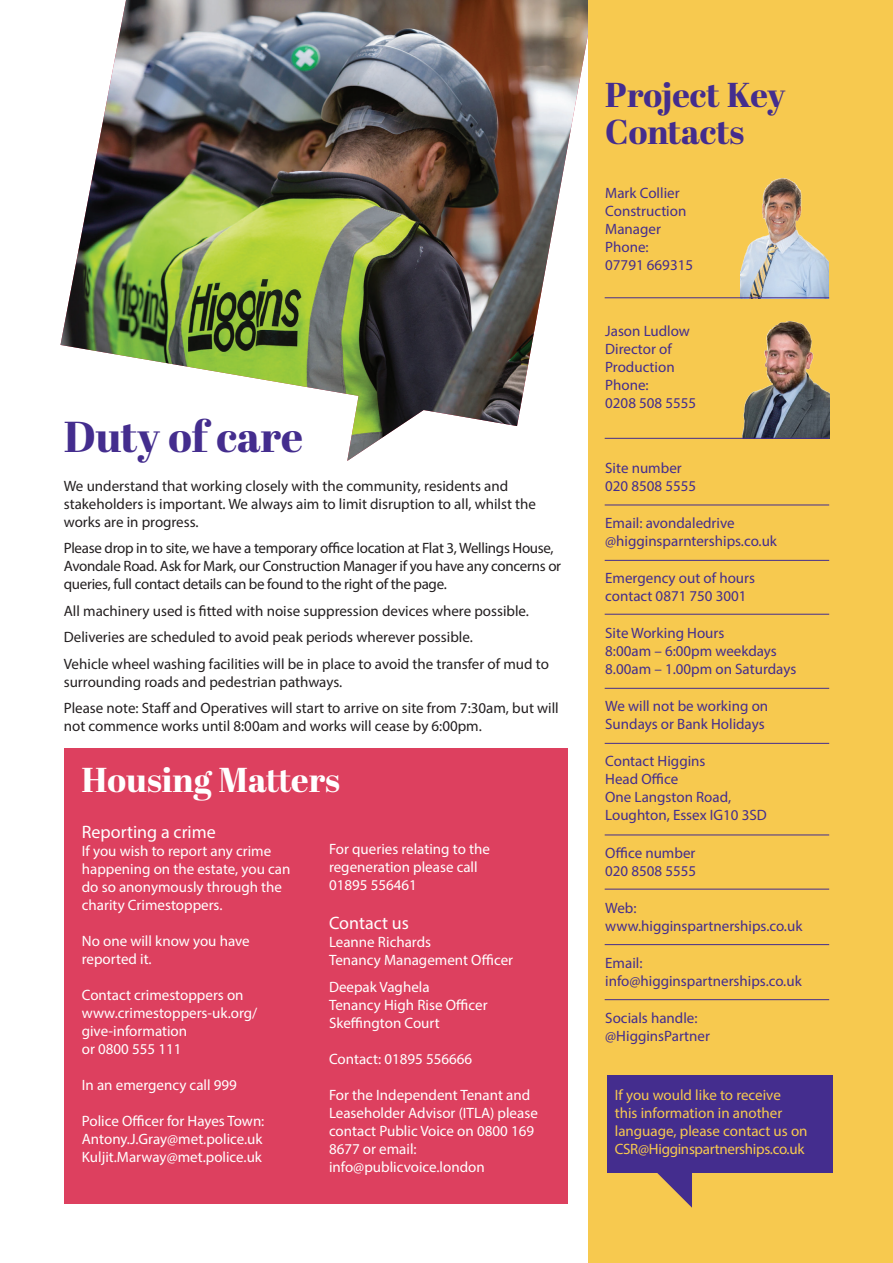
<style>
.page{position:relative;width:893px;height:1263px;background:#fff}
.page>*{position:absolute;margin:0;border:0;box-sizing:border-box;transform-origin:0 0}
.t1{font:800 43.2px "Abril Display";letter-spacing:-.005em;color:#442d8e}
.t2{font:800 34.5px/37.5px "Abril Display";color:#442d8e}
.t3{font:800 34.5px "Abril Display";color:#fff}
.t4{font:18px "Myriad Pro";color:#fff}
.t5{font:15px/18px "Myriad Pro";color:#fff}
.t6{font:15px/26.5px "Myriad Pro";color:#231f20}
.t7{font:15px/18px "Myriad Pro";color:#442d8e}
.t8{font:15px/18px "Myriad Pro";letter-spacing:-.02em;color:#231f20}
.t9{font:15px/18px "Myriad Pro";color:#f7c94f}
</style>
<div class="page">
<img style="left:60px;top:0;width:528px;height:461px">
<div style="left:65px;top:748px;width:503px;height:455px;background:#dd405f"></div>
<div style="left:588px;top:0;width:305px;height:1263px;background:#f7c94f"></div>
<img style="left:740px;top:178px;width:89px;height:119px">
<img style="left:742px;top:321px;width:87px;height:117px">
<hr style="left:605px;top:297px;width:224px;height:1px;background:#442d8e">
<hr style="left:605px;top:438px;width:224px;height:1px;background:#442d8e">
<hr style="left:605px;top:505px;width:224px;height:1px;background:#442d8e">
<hr style="left:605px;top:560px;width:224px;height:1px;background:#442d8e">
<hr style="left:605px;top:614px;width:224px;height:1px;background:#442d8e">
<hr style="left:605px;top:688px;width:224px;height:1px;background:#442d8e">
<hr style="left:605px;top:743px;width:224px;height:1px;background:#442d8e">
<hr style="left:605px;top:834px;width:224px;height:1px;background:#442d8e">
<hr style="left:605px;top:889px;width:224px;height:1px;background:#442d8e">
<hr style="left:605px;top:944px;width:224px;height:1px;background:#442d8e">
<hr style="left:605px;top:999px;width:224px;height:1px;background:#442d8e">
<svg style="left:657px;top:1173px;width:35px;height:35px"></svg>
<div style="left:607px;top:1075px;width:226px;height:98px;background:#442d8e"></div>
<h1 class="t1" style="left:64px;top:407px;width:241px">Duty of care</h1>
<p class="t6" style="left:64px;top:476px;width:474px;line-height:18px">We understand that working closely with the community, residents and stakeholders is important. We always aim to limit disruption to all, whilst the works are in progress.</p>
<p class="t8" style="left:64px;top:539px;width:499px">Please drop in to site, we have a temporary office location at Flat 3, Wellings House,<br>Avondale Road. Ask for Mark, our Construction Manager if you have any concerns or queries, full contact details can be found to the right of the page.</p>
<p class="t6" style="left:64px;top:597px;width:487px">All machinery used is fitted with noise suppression devices where possible.<br>Deliveries are scheduled to avoid peak periods wherever possible.<br>Vehicle wheel washing facilities will be in place to avoid the transfer of mud to</p>
<p class="t6" style="left:64px;top:668px;width:496px">surrounding roads and pedestrian pathways.<br>Please note: Staff and Operatives will start to arrive on site from 7:30am, but will</p>
<p class="t6" style="left:64px;top:712px;width:420px">not commence works until 8:00am and works will cease by 6:00pm.</p>
<h2 class="t3" style="left:82px;top:755px;width:260px">Housing Matters</h2>
<p class="t4" style="left:82px;top:821px;width:136px">Reporting a crime</p>
<p class="t5" style="left:82px;top:841px;width:210px">If you wish to report any crime happening on the estate, you can do so anonymously through the charity Crimestoppers.</p>
<p class="t5" style="left:82px;top:931px;width:169px">No one will know you have reported it.</p>
<p class="t5" style="left:82px;top:985px;width:177px">Contact crimestoppers on www.crimestoppers-uk.org/ give-information<br>or 0800 555 111</p>
<p class="t5" style="left:82px;top:1075px;width:157px">In an emergency call 999</p>
<p class="t5" style="left:82px;top:1111px;width:184px">Police Officer for Hayes Town:<br>Antony.J.Gray@met.police.uk<br>Kuljit.Marway@met.police.uk</p>
<p class="t5" style="left:329px;top:839px;width:162px">For queries relating to the regeneration please call<br>01895 556461</p>
<p class="t4" style="left:329px;top:912px;width:81px">Contact us</p>
<p class="t5" style="left:329px;top:933px;width:186px">Leanne Richards<br>Tenancy Management Officer</p>
<p class="t5" style="left:329px;top:977px;width:160px">Deepak Vaghela<br>Tenancy High Rise Officer<br>Skeffington Court</p>
<p class="t5" style="left:329px;top:1049px;width:145px">Contact: 01895 556666</p>
<p class="t5" style="left:329px;top:1085px;width:210px">For the Independent Tenant and<br>Leaseholder Advisor (ITLA) please contact Public Voice on 0800 169<br>8677 or email: info@publicvoice.london</p>
<h2 class="t2" style="left:605px;top:78px;width:182px">Project Key<br>Contacts</h2>
<p class="t7" style="left:605px;top:184px;width:89px">Mark Collier<br>Construction<br>Manager<br>Phone:<br>07791 669315</p>
<p class="t7" style="left:605px;top:322px;width:93px">Jason Ludlow<br>Director of<br>Production<br>Phone:<br>0208 508 5555</p>
<p class="t7" style="left:605px;top:458px;width:93px">Site number<br>020 8508 5555</p>
<p class="t7" style="left:605px;top:514px;width:173px">Email: avondaledrive @higginsparnterships.co.uk</p>
<p class="t7" style="left:605px;top:569px;width:151px">Emergency out of hours contact 0871 750 3001</p>
<p class="t7" style="left:605px;top:624px;width:193px">Site Working Hours<br>8:00am – 6:00pm weekdays<br>8.00am – 1.00pm on Saturdays</p>
<p class="t7" style="left:605px;top:697px;width:164px">We will not be working on<br>Sundays or Bank Holidays</p>
<p class="t7" style="left:605px;top:752px;width:163px">Contact Higgins<br>Head Office<br>One Langston Road,<br>Loughton, Essex IG10 3SD</p>
<p class="t7" style="left:605px;top:843px;width:93px">Office number<br>020 8508 5555</p>
<p class="t7" style="left:605px;top:898px;width:199px">Web: www.higginspartnerships.co.uk</p>
<p class="t7" style="left:605px;top:954px;width:198px">Email: info@higginspartnerships.co.uk</p>
<p class="t7" style="left:605px;top:1009px;width:106px">Socials handle: @HigginsPartner</p>
<p class="t9" style="left:615px;top:1086px;width:194px">If you would like to receive<br>this information in another language, please contact us on<br>CSR@Higginspartnerships.co.uk</p>
</div>
